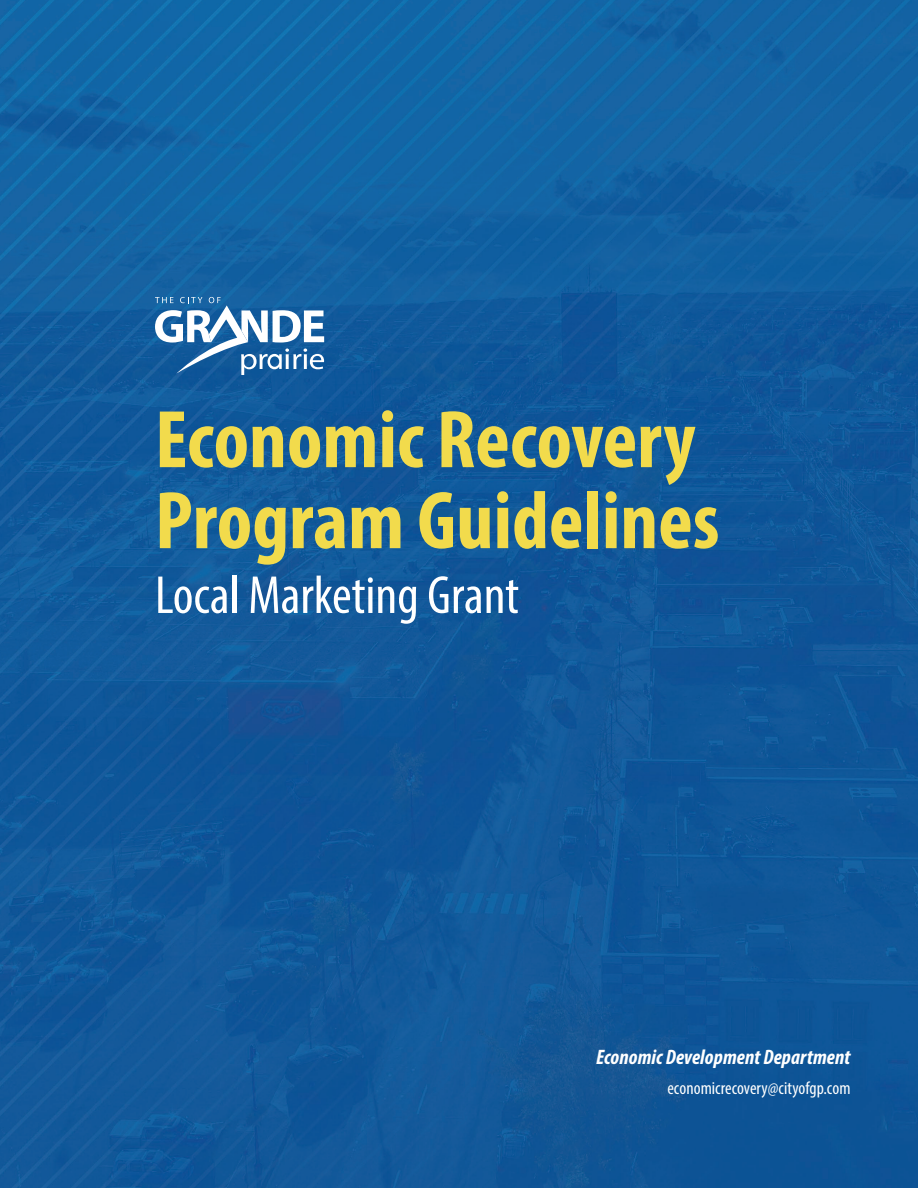
<style>
.page{position:relative;width:918px;height:1188px;background:#fff}
.page>*{position:absolute;margin:0;border:0;box-sizing:border-box;transform-origin:0 0}
.t1{font:700 condensed 82.5px/81px "Myriad Pro";color:#f2db4c}
.t2{font:condensed 54px "Myriad Pro";color:#fff}
.t3{font:italic 700 condensed 21px "Myriad Pro";letter-spacing:.005em;color:#fff}
.t4{font:condensed 18px "Myriad Pro";letter-spacing:.005em;color:#fff}
</style>
<div class="page">
<img style="left:0;top:0;width:918px;height:1188px">
<svg style="left:155px;top:297px;width:169px;height:78px"></svg>
<p class="t1" style="left:155px;top:397px;width:566px">Economic Recovery<br>Program Guidelines</p>
<h2 class="t2" style="left:155px;top:562px;width:365px">Local Marketing Grant</h2>
<p class="t3" style="left:596px;top:1043px;width:256px">Economic Development Department</p>
<p class="t4" style="left:667px;top:1077px;width:185px">economicrecovery@cityofgp.com</p>
</div>
